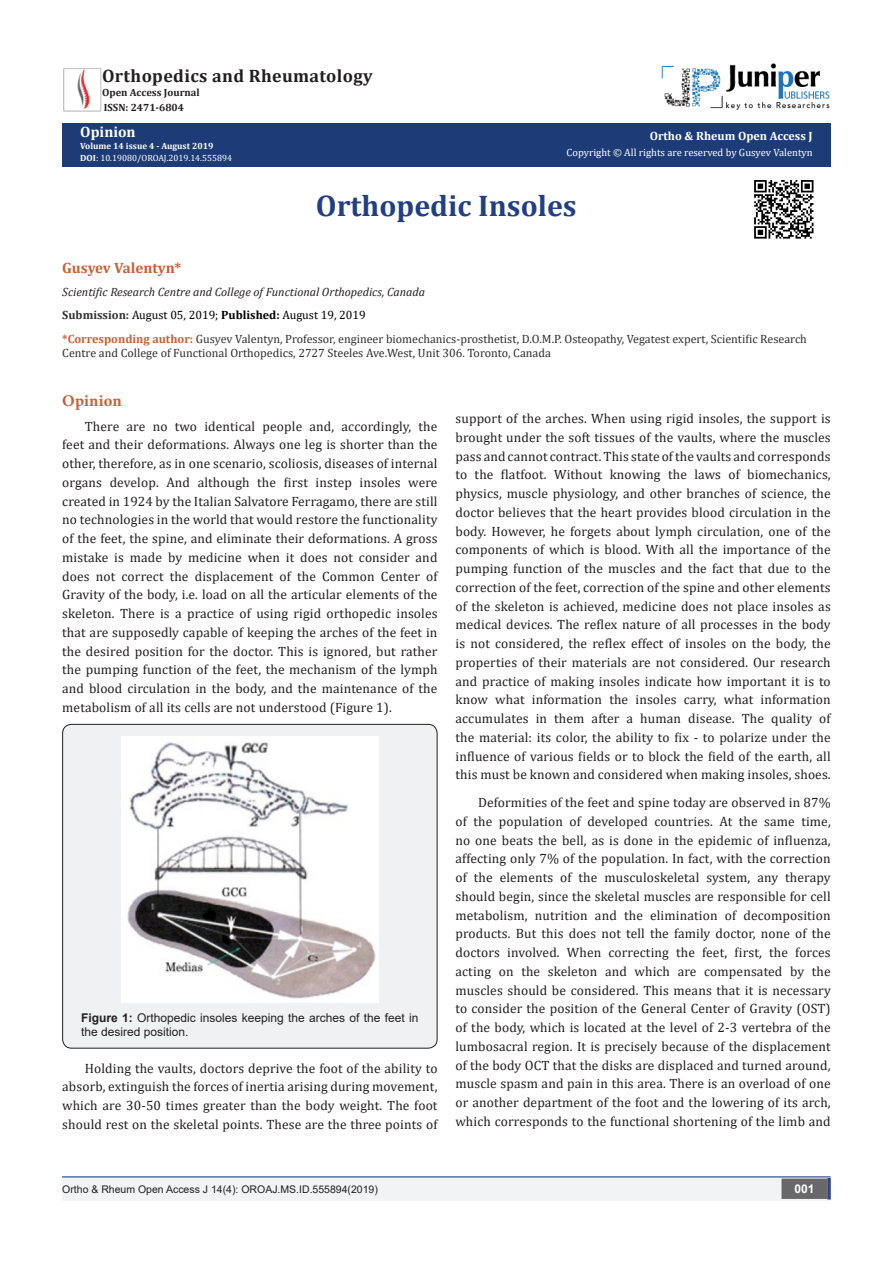
<style>
.page{position:relative;width:893px;height:1263px;background:#fff}
.page>*{position:absolute;margin:0;border:0;box-sizing:border-box;transform-origin:0 0}
.t1{font:700 30px "Cambria";color:#213f87}
.t2{font:700 18px "Cambria";letter-spacing:.02em;color:#231f20}
.t3{font:700 16.5px "Minion Pro";letter-spacing:.01em;color:#ca5f37}
.t4{font:700 15px "Cambria";color:#ca5f37}
.t5{font:700 15px "Cambria";color:#fff}
.t6{font:13.5px/18.8px "Cambria";letter-spacing:.01em;color:#231f20;text-align:justify}
.t7{font:12px/14.4px "Cambria";color:#312f30}
.t8{font:12px/14.4px "Arial";color:#231f20}
.t9{font:italic 12px "Cambria";color:#231f20}
.t10{font:12px "Cambria";color:#000}
.t11{font:700 12px "Cambria";color:#fffefc}
.t12{font:700 12px "Arial";color:#fff}
.t13{font:10.5px "Arial";color:#231f20}
.t14{font:10.5px "Cambria";color:#fffefc}
.t15{font:700 10.5px "Cambria";color:#231f20}
.t16{font:9px "Cambria";color:#fff}
.t17{font:700 9px "Cambria";color:#fffefc}
.s1{font-weight:700}
.s2{color:#fff}
.s3{font-weight:700;color:#312f30}
.s4{font-weight:700;color:#ca6035}
</style>
<div class="page">
<div style="left:62px;top:123px;width:769px;height:43px;background:#1d3c77"></div>
<div style="left:62px;top:1177px;width:494px;height:24px;background:#f2f3f4"></div>
<div style="left:510px;top:1177px;width:321px;height:24px;background:#f2f3f4"></div>
<div style="left:782px;top:1179px;width:45px;height:19px;background:#68676a"></div>
<div style="left:781px;top:1178px;width:46px;height:21px;border:2px solid #68676a"></div>
<svg style="left:827px;top:1178px;width:4px;height:21px"></svg>
<img style="left:77px;top:70px;width:13px;height:39px">
<div style="left:63px;top:68px;width:38px;height:43px;border:1px solid #c1c2c4"></div>
<img style="left:662px;top:63px;width:168px;height:47px">
<hr style="left:62px;top:1176px;width:769px;height:1px;background:#253f8e">
<div style="left:63px;top:724px;width:374px;height:324px;background:#f0f1f2;border-radius:9px"></div>
<div style="left:62px;top:724px;width:375px;height:324px;border:1px solid #231f20;border-radius:9px"></div>
<img style="left:122px;top:736px;width:256px;height:266px">
<img style="left:754px;top:180px;width:60px;height:59px">
<p class="t2" style="left:102px;top:64px;width:272px">Orthopedics and Rheumatology</p>
<p class="t15" style="left:102px;top:85px;width:99px">Open Access Journal</p>
<p class="t15" style="left:104px;top:100px;width:82px">ISSN: 2471-6804</p>
<p class="t5" style="left:80px;top:121px;width:57px">Opinion</p>
<p class="t17" style="left:80px;top:140px;width:135px">Volume 14 issue 4 - August 2019</p>
<p class="t16" style="left:80px;top:153px;width:153px"><span class="s1">DOI</span>: 10.19080/OROAJ.2019.14.555894</p>
<p class="t11" style="left:650px;top:127px;width:165px">Ortho &amp; Rheum Open Access J</p>
<p class="t14" style="left:567px;top:146px;width:248px">Copyright © All rights are reserved by <span class="s2">Gusyev Valentyn</span></p>
<p class="t1" style="left:316px;top:184px;width:262px">Orthopedic Insoles</p>
<p class="t4" style="left:62px;top:257px;width:121px">Gusyev Valentyn*</p>
<p class="t9" style="left:62px;top:283px;width:364px">Scientific Research Centre and College of Functional Orthopedics, Canada</p>
<p class="t10" style="left:62px;top:308px;width:305px"><span class="s3">Submission:</span> August 05, 2019; <span class="s1">Published:</span> August 19, 2019</p>
<p class="t7" style="left:62px;top:331px;width:746px"><span class="s4">*Corresponding author:</span> Gusyev Valentyn, Professor, engineer biomechanics-prosthetist, D.O.M.P. Osteopathy, Vegatest expert, Scientific Research<br>Centre and College of Functional Orthopedics, 2727 Steeles Ave.West, Unit 306. Toronto, Canada</p>
<p class="t3" style="left:62px;top:389px;width:61px">Opinion</p>
<p class="t6" style="left:62px;top:417px;width:377px;text-indent:22px">There are no two identical people and, accordingly, the feet and their deformations. Always one leg is shorter than the other, therefore, as in one scenario, scoliosis, diseases of internal organs develop. And although the first instep insoles were created in 1924 by the Italian Salvatore Ferragamo, there are still no technologies in the world that would restore the functionality of the feet, the spine, and eliminate their deformations. A gross mistake is made by medicine when it does not consider and does not correct the displacement of the Common Center of Gravity of the body, i.e. load on all the articular elements of the skeleton. There is a practice of using rigid orthopedic insoles that are supposedly capable of keeping the arches of the feet in the desired position for the doctor. This is ignored, but rather the pumping function of the feet, the mechanism of the lymph and blood circulation in the body, and the maintenance of the metabolism of all its cells are not understood (Figure 1).</p>
<p class="t8" style="left:81px;top:1010px;width:339px"><span class="s1">Figure 1:</span> Orthopedic insoles keeping the arches of the feet in the desired position.</p>
<p class="t6" style="left:62px;top:1059px;width:377px;text-indent:22px">Holding the vaults, doctors deprive the foot of the ability to absorb, extinguish the forces of inertia arising during movement, which are 30-50 times greater than the body weight. The foot should rest on the skeletal points. These are the three points of</p>
<p class="t6" style="left:455px;top:409px;width:377px">support of the arches. When using rigid insoles, the support is brought under the soft tissues of the vaults, where the muscles pass and cannot contract. This state of the vaults and corresponds to the flatfoot. Without knowing the laws of biomechanics, physics, muscle physiology, and other branches of science, the doctor believes that the heart provides blood circulation in the body. However, he forgets about lymph circulation, one of the components of which is blood. With all the importance of the pumping function of the muscles and the fact that due to the correction of the feet, correction of the spine and other elements of the skeleton is achieved, medicine does not place insoles as medical devices. The reflex nature of all processes in the body is not considered, the reflex effect of insoles on the body, the properties of their materials are not considered. Our research and practice of making insoles indicate how important it is to know what information the insoles carry, what information accumulates in them after a human disease. The quality of the material: its color, the ability to fix - to polarize under the influence of various fields or to block the field of the earth, all this must be known and considered when making insoles, shoes.</p>
<p class="t6" style="left:455px;top:793px;width:377px;text-indent:22px">Deformities of the feet and spine today are observed in 87% of the population of developed countries. At the same time, no one beats the bell, as is done in the epidemic of influenza, affecting only 7% of the population. In fact, with the correction of the elements of the musculoskeletal system, any therapy should begin, since the skeletal muscles are responsible for cell metabolism, nutrition and the elimination of decomposition products. But this does not tell the family doctor, none of the doctors involved. When correcting the feet, first, the forces acting on the skeleton and which are compensated by the muscles should be considered. This means that it is necessary to consider the position of the General Center of Gravity (OST) of the body, which is located at the level of 2-3 vertebra of the lumbosacral region. It is precisely because of the displacement of the body OCT that the disks are displaced and turned around, muscle spasm and pain in this area. There is an overload of one or another department of the foot and the lowering of its arch, which corresponds to the functional shortening of the limb and</p>
<p class="t13" style="left:62px;top:1182px;width:317px">Ortho &amp; Rheum Open Access J 14(4): OROAJ.MS.ID.555894(2019)</p>
<p class="t12" style="left:794px;top:1180px;width:22px">001</p>
</div>
